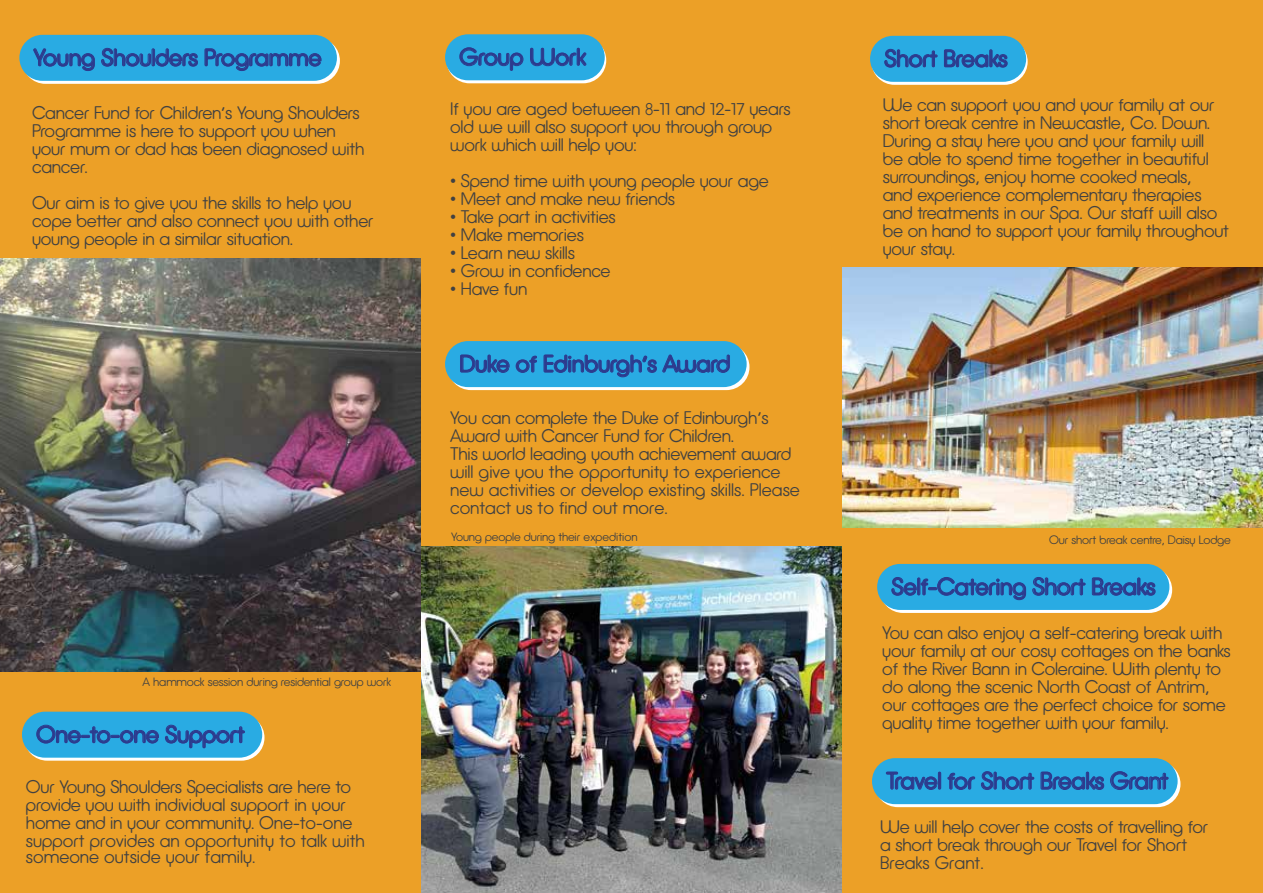
<style>
.page{position:relative;width:1263px;height:893px;background:#fff}
.page>*{position:absolute;margin:0;border:0;box-sizing:border-box;transform-origin:0 0}
.t1{font:24px "Defused";letter-spacing:-.025em;color:#2d3b8e}
.t2{font:300 18px/18px "Defused";letter-spacing:-.01em;color:#414142}
.t3{font:300 12px "Defused";letter-spacing:-.01em;color:#414142}
</style>
<div class="page">
<div style="left:0;top:0;width:432px;height:893px;background:#eca027"></div>
<div style="left:22px;top:38px;width:318px;height:46px;background:#fff;border-radius:23px"></div>
<div style="left:19px;top:35px;width:318px;height:46px;background:#29abe3;border-radius:23px"></div>
<div style="left:421px;top:0;width:842px;height:893px;background:#eca027"></div>
<svg style="left:33px;top:48px;width:62px;height:23px"></svg>
<svg style="left:101px;top:48px;width:97px;height:19px"></svg>
<svg style="left:205px;top:48px;width:116px;height:23px"></svg>
<div style="left:24px;top:715px;width:240px;height:46px;background:#fff;border-radius:23px"></div>
<div style="left:22px;top:712px;width:240px;height:46px;background:#29abe3;border-radius:23px"></div>
<svg style="left:36px;top:725px;width:123px;height:18px"></svg>
<svg style="left:165px;top:725px;width:80px;height:23px"></svg>
<svg style="left:447px;top:37px;width:159px;height:46px"></svg>
<div style="left:445px;top:34px;width:160px;height:46px;background:#29abe3;border-radius:23px"></div>
<svg style="left:459px;top:47px;width:64px;height:24px"></svg>
<svg style="left:530px;top:48px;width:56px;height:18px"></svg>
<svg style="left:448px;top:344px;width:301px;height:46px"></svg>
<div style="left:445px;top:341px;width:302px;height:46px;background:#29abe3;border-radius:23px"></div>
<svg style="left:460px;top:355px;width:49px;height:18px"></svg>
<svg style="left:516px;top:356px;width:21px;height:17px"></svg>
<svg style="left:544px;top:355px;width:186px;height:22px"></svg>
<svg style="left:871px;top:39px;width:157px;height:46px"></svg>
<div style="left:870px;top:36px;width:156px;height:46px;background:#29abe3;border-radius:23px"></div>
<svg style="left:884px;top:49px;width:53px;height:19px"></svg>
<svg style="left:944px;top:49px;width:63px;height:19px"></svg>
<div style="left:880px;top:567px;width:292px;height:46px;background:#fff;border-radius:23px"></div>
<div style="left:877px;top:564px;width:292px;height:46px;background:#29abe3;border-radius:23px"></div>
<svg style="left:891px;top:577px;width:135px;height:23px"></svg>
<svg style="left:1032px;top:577px;width:53px;height:19px"></svg>
<svg style="left:1092px;top:577px;width:63px;height:19px"></svg>
<svg style="left:875px;top:761px;width:305px;height:46px"></svg>
<div style="left:872px;top:758px;width:305px;height:46px;background:#29abe3;border-radius:23px"></div>
<svg style="left:886px;top:772px;width:51px;height:18px"></svg>
<div style="left:938px;top:772px;width:3px;height:17px;border:1px solid #2d3b8e"></div>
<svg style="left:947px;top:773px;width:28px;height:17px"></svg>
<svg style="left:981px;top:771px;width:53px;height:19px"></svg>
<svg style="left:1041px;top:772px;width:63px;height:18px"></svg>
<svg style="left:1110px;top:771px;width:58px;height:19px"></svg>
<img style="left:421px;top:547px;width:421px;height:346px">
<img style="left:842px;top:267px;width:421px;height:260px">
<img style="left:0;top:259px;width:421px;height:412px">
<h1 class="t1" style="left:34px;top:43px;width:290px">Young Shoulders Programme</h1>
<p class="t2" style="left:32px;top:103px;width:334px">Cancer Fund for Children’s Young Shoulders<br>Programme is here to support you when your mum or dad has been diagnosed with cancer.</p>
<p class="t2" style="left:32px;top:193px;width:343px">Our aim is to give you the skills to help you cope better and also connect you with other young people in a similar situation.</p>
<p class="t3" style="left:143px;top:675px;width:250px">A hammock session during residential group work</p>
<h1 class="t1" style="left:36px;top:720px;width:210px">One-to-one Support</h1>
<p class="t2" style="left:26px;top:777px;width:340px">Our Young Shoulders Specialists are here to provide you with individual support in your home and in your community. One-to-one support provides an opportunity to talk with someone outside your family.</p>
<h1 class="t1" style="left:459px;top:43px;width:129px">Group Work</h1>
<p class="t2" style="left:450px;top:100px;width:342px">If you are aged between 8-11 and 12-17 years old we will also support you through group work which will help you:</p>
<p class="t2" style="left:450px;top:172px;width:320px">• Spend time with young people your age</p>
<p class="t2" style="left:450px;top:190px;width:226px">• Meet and make new friends</p>
<p class="t2" style="left:450px;top:208px;width:167px">• Take part in activities</p>
<p class="t2" style="left:450px;top:226px;width:135px">• Make memories</p>
<p class="t2" style="left:450px;top:244px;width:126px">• Learn new skills</p>
<p class="t2" style="left:450px;top:262px;width:162px">• Grow in confidence</p>
<p class="t2" style="left:450px;top:280px;width:79px">• Have fun</p>
<h1 class="t1" style="left:459px;top:350px;width:273px">Duke of Edinburgh’s Award</h1>
<p class="t2" style="left:450px;top:408px;width:351px">You can complete the Duke of Edinburgh’s Award with Cancer Fund for Children.<br>This world leading youth achievement award will give you the opportunity to experience new activities or develop existing skills. Please contact us to find out more.</p>
<h1 class="t1" style="left:884px;top:44px;width:125px">Short Breaks</h1>
<p class="t2" style="left:883px;top:95px;width:348px">We can support you and your family at our short break centre in Newcastle, Co. Down.<br>During a stay here you and your family will be able to spend time together in beautiful surroundings, enjoy home cooked meals,<br>and experience complementary therapies and treatments in our Spa. Our staff will also be on hand to support your family throughout your stay.</p>
<p class="t3" style="left:451px;top:530px;width:188px">Young people during their expedition</p>
<p class="t3" style="left:1049px;top:533px;width:183px">Our short break centre, Daisy Lodge</p>
<h1 class="t1" style="left:891px;top:572px;width:266px">Self-Catering Short Breaks</h1>
<p class="t2" style="left:882px;top:624px;width:350px">You can also enjoy a self-catering break with your family at our cosy cottages on the banks of the River Bann in Coleraine. With plenty to do along the scenic North Coast of Antrim, our cottages are the perfect choice for some quality time together with your family.</p>
<h1 class="t1" style="left:886px;top:767px;width:284px">Travel for Short Breaks Grant</h1>
<p class="t2" style="left:880px;top:818px;width:330px">We will help cover the costs of travelling for a short break through our Travel for Short<br>Breaks Grant.</p>
</div>
